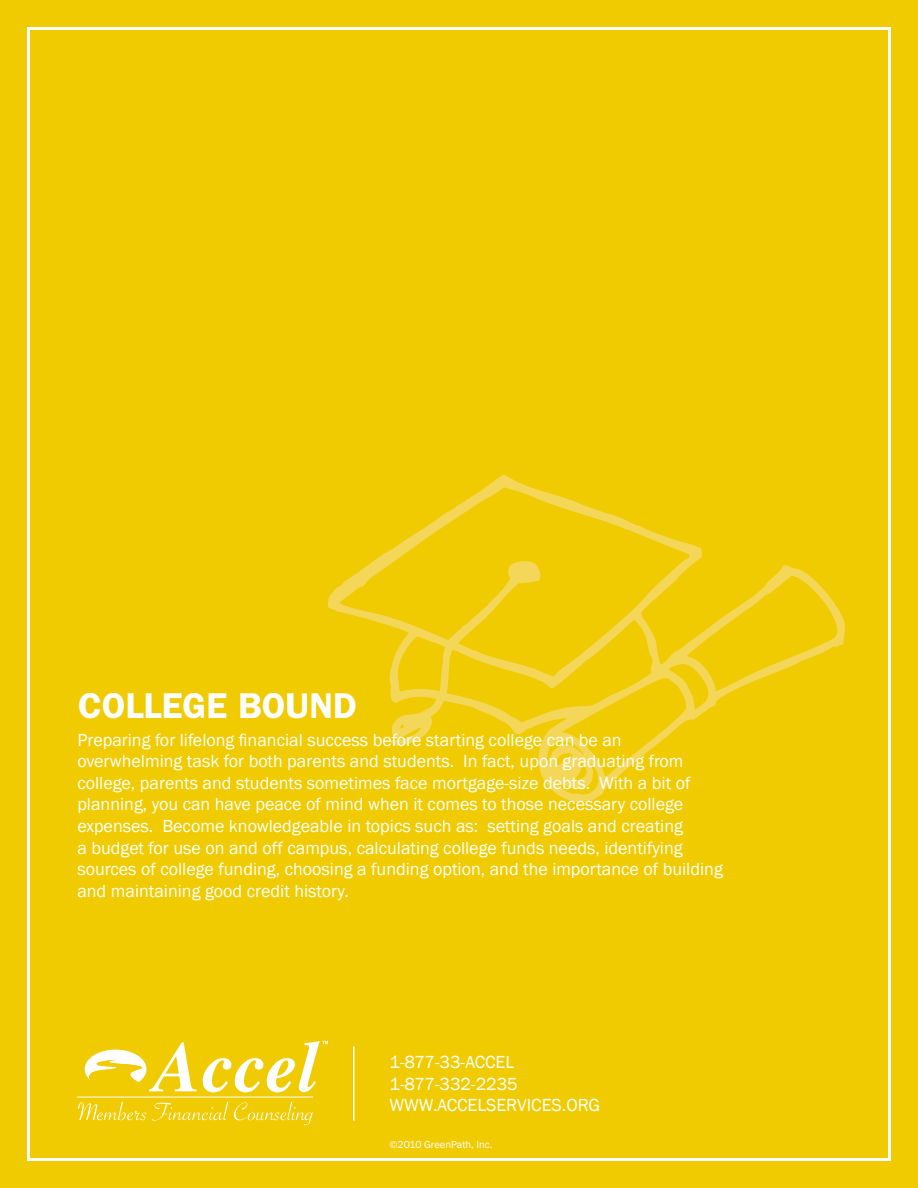
<style>
.page{position:relative;width:918px;height:1188px;background:#f0cb02}
.page>*{position:absolute;margin:0;border:0;box-sizing:border-box;transform-origin:0 0}
.t1{font:600 36px "Franklin Gothic";color:#fff}
.t2{font:18px/21.6px "Franklin Gothic";color:#fff}
.t3{font:10.5px "Franklin Gothic";color:#fff}
</style>
<div class="page">
<svg style="left:327px;top:474px;width:518px;height:329px"></svg>
<hr style="left:353px;top:1046px;width:1px;height:75px;background:#fff">
<svg style="left:203px;top:1041px;width:125px;height:51px"></svg>
<svg style="left:85px;top:1042px;width:112px;height:49px"></svg>
<hr style="left:77px;top:1097px;width:236px;height:1px;background:#fff">
<svg style="left:78px;top:1102px;width:68px;height:18px"></svg>
<svg style="left:152px;top:1102px;width:161px;height:23px"></svg>
<p class="t1" style="left:78px;top:685px;width:280px">COLLEGE BOUND</p>
<p class="t2" style="left:77px;top:729px;width:647px">Preparing for lifelong financial success before starting college can be an overwhelming task for both parents and students. In fact, upon graduating from college, parents and students sometimes face mortgage-size debts. With a bit of planning, you can have peace of mind when it comes to those necessary college expenses. Become knowledgeable in topics such as: setting goals and creating<br>a budget for use on and off campus, calculating college funds needs, identifying sources of college funding, choosing a funding option, and the importance of building and maintaining good credit history.</p>
<p class="t2" style="left:390px;top:1052px;width:126px">1-877-33-ACCEL</p>
<p class="t2" style="left:390px;top:1073px;width:130px">1-877-332-2235</p>
<p class="t2" style="left:390px;top:1095px;width:212px">WWW.ACCELSERVICES.ORG</p>
<p class="t3" style="left:390px;top:1138px;width:104px">©2010 GreenPath, Inc.</p>
</div>
